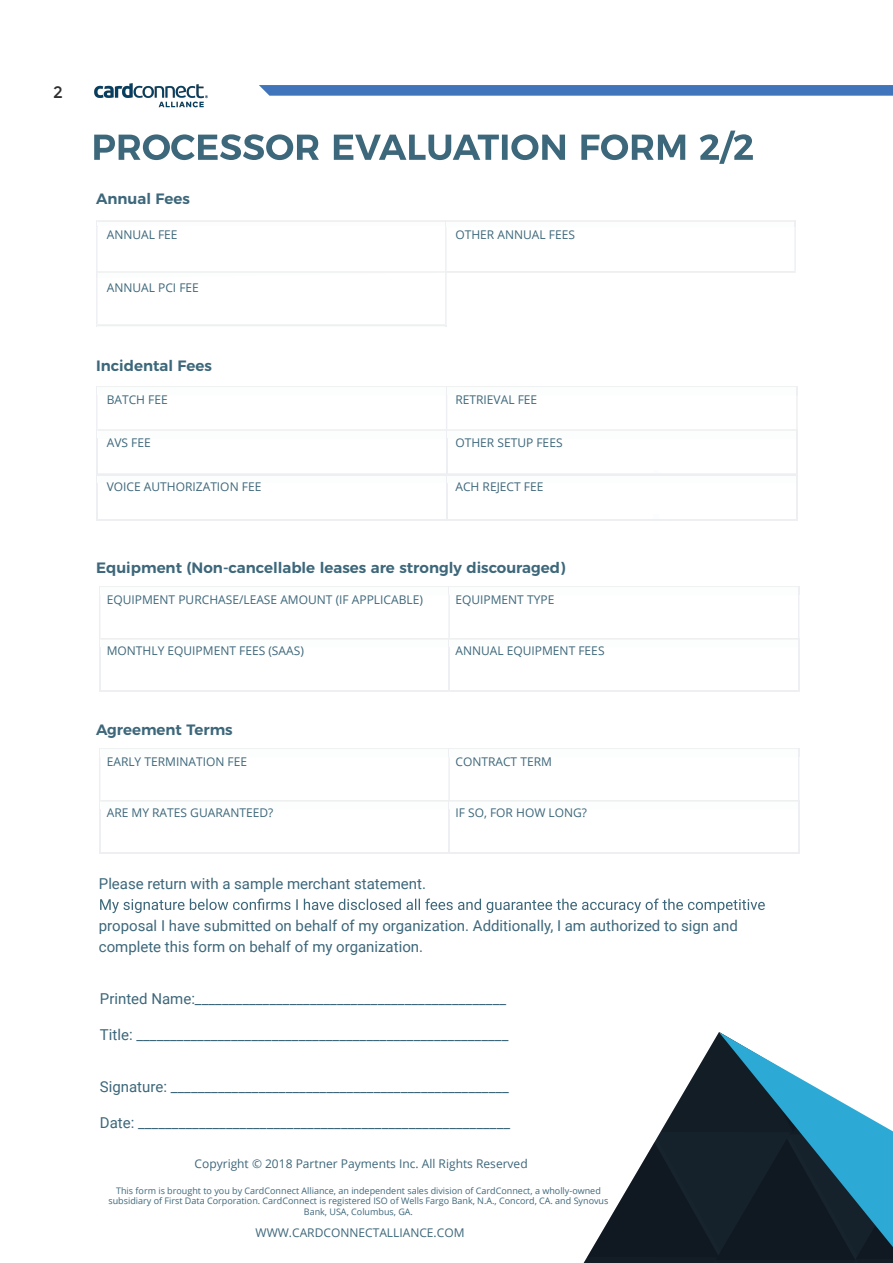
<style>
.page{position:relative;width:893px;height:1263px;background:#fff}
.page>*{position:absolute;margin:0;border:0;box-sizing:border-box;transform-origin:0 0}
.t1{font:16.5px "Montserrat";color:#312f30}
.t2{font:15px/21px "Roboto";color:#3d677a}
.t3{font:600 15px "Montserrat";color:#3d677a}
.t4{font:12px "Open Sans";color:#3d677a}
.t5{font:12px "Open Sans";color:#3d677a}
.t6{font:9px/10.5px "Open Sans";color:#3d677a;text-align:center}
.s1{font-style:inherit}
</style>
<div class="page">
<svg style="left:794px;top:220px;width:2px;height:7px"></svg>
<hr style="left:794px;top:227px;width:2px;height:44px;background:#eeeff2">
<hr style="left:445px;top:227px;width:2px;height:44px;background:#eeeff2">
<hr style="left:96px;top:227px;width:2px;height:44px;background:#eeeff2">
<svg style="left:96px;top:271px;width:2px;height:7px"></svg>
<hr style="left:445px;top:273px;width:2px;height:52px;background:#eeeff2">
<hr style="left:96px;top:278px;width:2px;height:47px;background:#eeeff2">
<svg style="left:796px;top:386px;width:2px;height:9px"></svg>
<hr style="left:796px;top:395px;width:2px;height:34px;background:#eeeff2">
<hr style="left:446px;top:395px;width:1px;height:34px;background:#eeeff2">
<hr style="left:96px;top:395px;width:2px;height:34px;background:#eeeff2">
<svg style="left:796px;top:429px;width:2px;height:9px"></svg>
<hr style="left:96px;top:438px;width:2px;height:38px;background:#eeeff2">
<hr style="left:96px;top:483px;width:2px;height:38px;background:#eeeff2">
<hr style="left:96px;top:475px;width:350px;height:1px;background:#eeeff2">
<hr style="left:96px;top:519px;width:350px;height:2px;background:#eeeff2">
<hr style="left:446px;top:438px;width:1px;height:38px;background:#eeeff2">
<hr style="left:446px;top:483px;width:1px;height:38px;background:#eeeff2">
<hr style="left:447px;top:475px;width:349px;height:1px;background:#eeeff2">
<hr style="left:447px;top:519px;width:349px;height:2px;background:#eeeff2">
<hr style="left:796px;top:438px;width:2px;height:38px;background:#eeeff2">
<hr style="left:796px;top:483px;width:2px;height:38px;background:#eeeff2">
<svg style="left:796px;top:476px;width:2px;height:7px"></svg>
<hr style="left:798px;top:595px;width:1px;height:43px;background:#eeeff2">
<hr style="left:448px;top:595px;width:2px;height:43px;background:#eeeff2">
<hr style="left:99px;top:595px;width:1px;height:43px;background:#eeeff2">
<hr style="left:798px;top:757px;width:1px;height:43px;background:#eeeff2">
<hr style="left:448px;top:757px;width:2px;height:43px;background:#eeeff2">
<hr style="left:99px;top:757px;width:1px;height:43px;background:#eeeff2">
<hr style="left:99px;top:647px;width:1px;height:45px;background:#eeeff2">
<hr style="left:99px;top:809px;width:1px;height:45px;background:#eeeff2">
<hr style="left:99px;top:690px;width:349px;height:2px;background:#eeeff2">
<hr style="left:99px;top:852px;width:349px;height:2px;background:#eeeff2">
<hr style="left:448px;top:647px;width:2px;height:45px;background:#eeeff2">
<hr style="left:448px;top:809px;width:2px;height:45px;background:#eeeff2">
<hr style="left:450px;top:690px;width:348px;height:2px;background:#eeeff2">
<hr style="left:450px;top:852px;width:348px;height:2px;background:#eeeff2">
<hr style="left:798px;top:647px;width:1px;height:45px;background:#eeeff2">
<hr style="left:798px;top:809px;width:1px;height:45px;background:#eeeff2">
<svg style="left:584px;top:1032px;width:309px;height:231px"></svg>
<svg style="left:259px;top:85px;width:634px;height:11px"></svg>
<svg style="left:94px;top:131px;width:659px;height:33px"></svg>
<svg style="left:100px;top:898px;width:665px;height:15px"></svg>
<img style="left:94px;top:83px;width:114px;height:25px">
<p class="t1" style="left:53px;top:82px;width:11px">2</p>
<p class="t3" style="left:96px;top:187px;width:95px">Annual Fees</p>
<p class="t4" style="left:107px;top:227px;width:72px">ANNUAL FEE</p>
<p class="t4" style="left:107px;top:279px;width:94px">ANNUAL PCI FEE</p>
<p class="t3" style="left:96px;top:354px;width:117px">Incidental Fees</p>
<p class="t4" style="left:107px;top:392px;width:63px">BATCH FEE</p>
<p class="t4" style="left:107px;top:434px;width:45px">AVS FEE</p>
<p class="t4" style="left:107px;top:479px;width:156px">VOICE AUTHORIZATION FEE</p>
<p class="t4" style="left:455px;top:227px;width:121px">OTHER ANNUAL FEES</p>
<p class="t4" style="left:455px;top:392px;width:83px">RETRIEVAL FEE</p>
<p class="t4" style="left:455px;top:434px;width:109px">OTHER SETUP FEES</p>
<p class="t4" style="left:455px;top:479px;width:89px">ACH REJECT FEE</p>
<p class="t3" style="left:96px;top:556px;width:471px">Equipment (Non-cancellable leases are strongly discouraged)</p>
<p class="t4" style="left:107px;top:592px;width:318px">EQUIPMENT PURCHASE/LEASE AMOUNT (IF APPLICABLE)</p>
<p class="t4" style="left:455px;top:592px;width:100px">EQUIPMENT TYPE</p>
<p class="t4" style="left:107px;top:643px;width:199px">MONTHLY EQUIPMENT FEES (SAAS)</p>
<p class="t4" style="left:455px;top:643px;width:151px">ANNUAL EQUIPMENT FEES</p>
<p class="t3" style="left:96px;top:718px;width:138px">Agreement Terms</p>
<p class="t4" style="left:107px;top:754px;width:142px">EARLY TERMINATION FEE</p>
<p class="t4" style="left:455px;top:754px;width:98px">CONTRACT TERM</p>
<p class="t4" style="left:107px;top:805px;width:168px">ARE MY RATES GUARANTEED?</p>
<p class="t4" style="left:455px;top:805px;width:133px">IF SO, FOR HOW LONG?</p>
<p class="t2" style="left:99px;top:872px;width:329px">Please return with a sample merchant statement.</p>
<p class="t2" style="left:99px;top:914px;width:640px">proposal I have submitted on behalf of my organization. Additionally, I am authorized to sign and complete this form on behalf of my organization.</p>
<p class="t2" style="left:100px;top:987px;width:408px">Printed Name:______________________________________________</p>
<p class="t2" style="left:100px;top:1023px;width:410px">Title: _______________________________________________________</p>
<p class="t2" style="left:100px;top:1076px;width:411px">Signature: __________________________________________________</p>
<p class="t2" style="left:100px;top:1112px;width:412px">Date: _______________________________________________________</p>
<p class="t4" style="left:195px;top:1155px;width:335px">Copyright © 201<span class="s1">8</span> Partner Payments Inc. All Rights Reserved</p>
<p class="t6" style="left:108px;top:1185px;width:501px">This form is brought to you by CardConnect Alliance, an independent sales division of CardConnect, a wholly-owned subsidiary of First Data Corporation. CardConnect is registered ISO of Wells Fargo Bank, N.A., Concord, CA. and Synovus<br>Bank, USA, Columbus, GA.</p>
<p class="t5" style="left:256px;top:1224px;width:210px">WWW.CARDCONNECTALLIANCE.COM</p>
</div>
